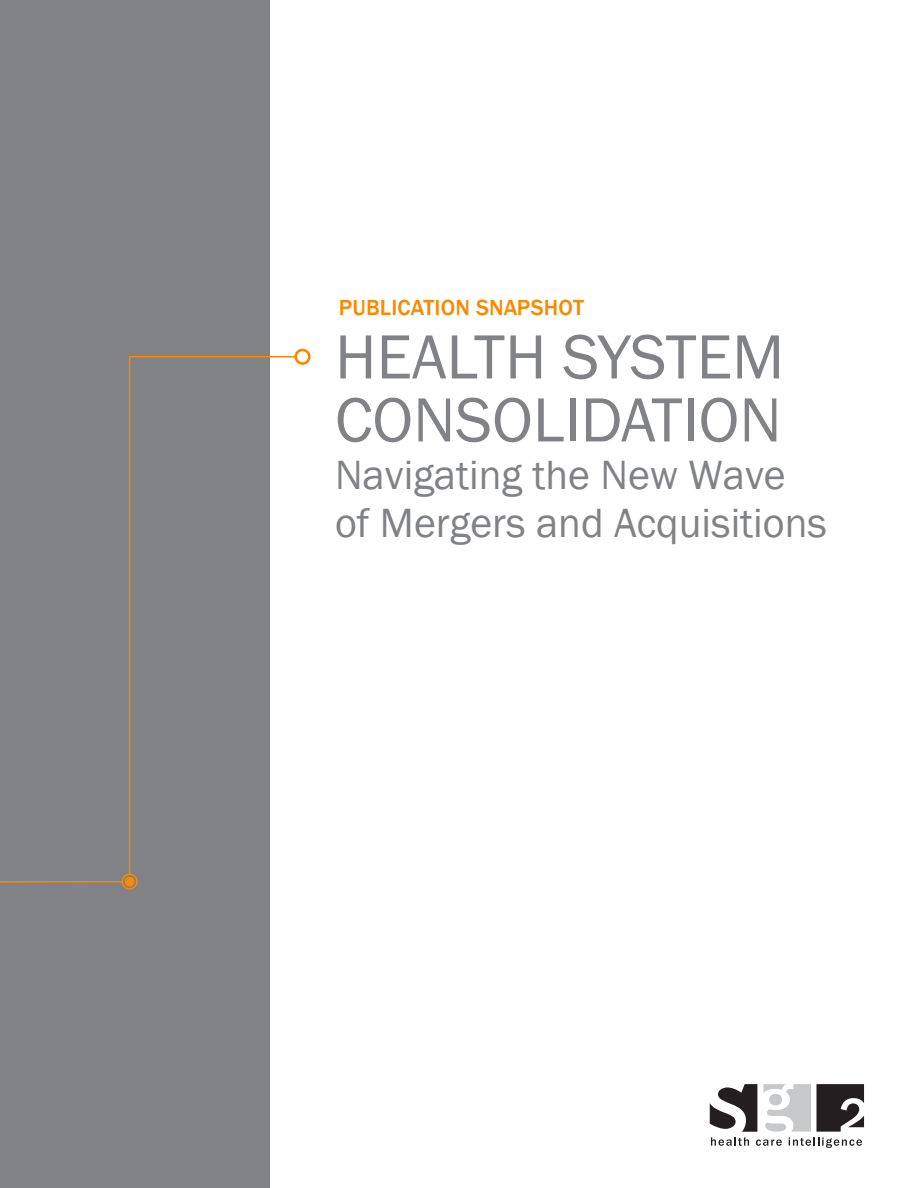
<style>
.page{position:relative;width:918px;height:1188px;background:#fff}
.page>*{position:absolute;margin:0;border:0;box-sizing:border-box;transform-origin:0 0}
.t1{font:64.5px/63px "Franklin Gothic";color:#808285}
.t2{font:42px/48px "Franklin Gothic";color:#808285}
.t3{font:500 22.5px "Franklin Gothic";letter-spacing:.01em;color:#fa8900}
</style>
<div class="page">
<div style="left:0;top:0;width:270px;height:1188px;background:#808285"></div>
<svg style="left:710px;top:1084px;width:154px;height:64px"></svg>
<svg style="left:0;top:356px;width:300px;height:528px"></svg>
<div style="left:296px;top:350px;width:13px;height:14px;background:#fff;border-radius:50%"></div>
<div style="left:294px;top:349px;width:17px;height:16px;border:3px solid #fa8900;border-radius:50%"></div>
<svg style="left:122px;top:874px;width:15px;height:15px"></svg>
<div style="left:122px;top:874px;width:16px;height:16px;border:2px solid #fa8900;border-radius:50%"></div>
<div style="left:125px;top:877px;width:9px;height:9px;background:#fa8900;border-radius:50%"></div>
<p class="t3" style="left:339px;top:294px;width:247px">PUBLICATION SNAPSHOT</p>
<p class="t1" style="left:335px;top:327px;width:451px">HEALTH SYSTEM<br>CONSOLIDATION</p>
<p class="t2" style="left:335px;top:452px;width:493px">Navigating the New Wave of Mergers and Acquisitions</p>
</div>
